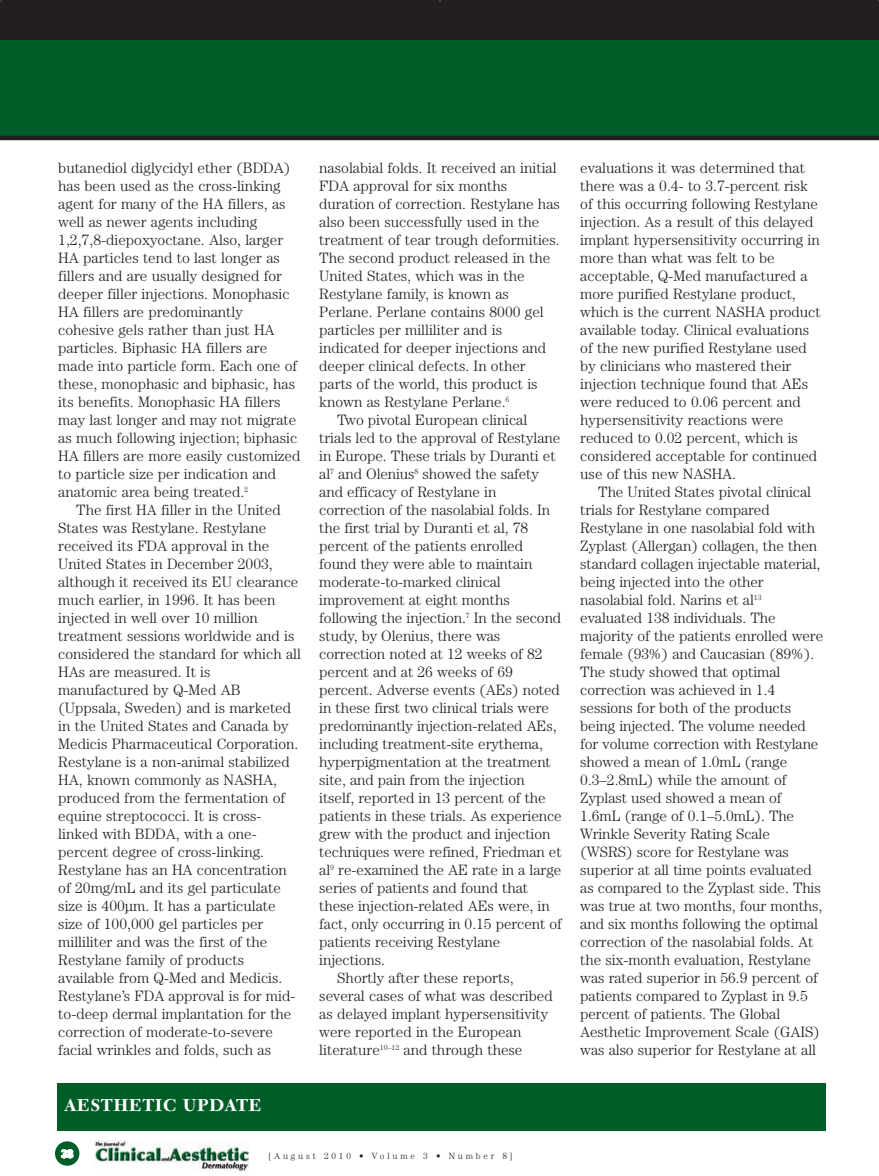
<style>
.page{position:relative;width:879px;height:1176px;background:#fff}
.page>*{position:absolute;margin:0;border:0;box-sizing:border-box;transform-origin:0 0}
.t1{font:700 18px "New Caledonia";letter-spacing:.03em;color:#fff}
.t2{font:300 15px/18px "Century Std";color:#231f20}
.t3{font:900 condensed 12px "Helvetica Neue LT Std";color:#fff}
.t4{font:300 9px "Century Std";letter-spacing:.31em;color:#231f20}
</style>
<div class="page">
<div style="left:55px;top:1140px;width:24px;height:25px;background:#005d28;border-radius:50%"></div>
<img style="left:94px;top:1140px;width:155px;height:31px">
<div style="left:0;top:38px;width:878px;height:100px;background:#005d28"></div>
<hr style="left:0;top:136px;width:878px;height:4px;background:#231f20">
<div style="left:0;top:0;width:878px;height:40px;background:#231f20"></div>
<div style="left:57px;top:1083px;width:768px;height:47px;background:#005d28"></div>
<p class="t2" style="left:58px;top:160px;width:243px">butanediol diglycidyl ether (BDDA) has been used as the cross-linking agent for many of the HA fillers, as well as newer agents including 1,2,7,8-diepoxyoctane. Also, larger HA particles tend to last longer as fillers and are usually designed for deeper filler injections. Monophasic HA fillers are predominantly cohesive gels rather than just HA particles. Biphasic HA fillers are made into particle form. Each one of these, monophasic and biphasic, has its benefits. Monophasic HA fillers may last longer and may not migrate as much following injection; biphasic HA fillers are more easily customized to particle size per indication and anatomic area being treated.<sup>2</sup></p>
<p class="t2" style="left:58px;top:502px;width:244px;text-indent:18px">The first HA filler in the United States was Restylane. Restylane received its FDA approval in the United States in December 2003, although it received its EU clearance much earlier, in 1996. It has been injected in well over 10 million treatment sessions worldwide and is considered the standard for which all HAs are measured. It is manufactured by Q-Med AB (Uppsala, Sweden) and is marketed in the United States and Canada by Medicis Pharmaceutical Corporation.<br>Restylane is a non-animal stabilized HA, known commonly as NASHA, produced from the fermentation of equine streptococci. It is cross&shy;linked with BDDA, with a one&shy;percent degree of cross-linking.<br>Restylane has an HA concentration of 20mg/mL and its gel particulate size is 400μm. It has a particulate size of 100,000 gel particles per milliliter and was the first of the Restylane family of products available from Q-Med and Medicis.<br>Restylane’s FDA approval is for mid&shy;to-deep dermal implantation for the correction of moderate-to-severe facial wrinkles and folds, such as</p>
<p class="t1" style="left:64px;top:1097px;width:199px">AESTHETIC UPDATE</p>
<p class="t2" style="left:319px;top:160px;width:239px">nasolabial folds. It received an initial</p>
<p class="t2" style="left:319px;top:178px;width:189px">FDA approval for six months</p>
<p class="t2" style="left:319px;top:196px;width:242px">duration of correction. Restylane has</p>
<p class="t2" style="left:319px;top:214px;width:221px">also been successfully used in the</p>
<p class="t2" style="left:319px;top:232px;width:242px">treatment of tear trough deformities.</p>
<p class="t2" style="left:319px;top:250px;width:232px">The second product released in the</p>
<p class="t2" style="left:319px;top:268px;width:207px">United States, which was in the</p>
<p class="t2" style="left:319px;top:286px;width:191px">Restylane family, is known as</p>
<p class="t2" style="left:319px;top:304px;width:226px">Perlane. Perlane contains 8000 gel</p>
<p class="t2" style="left:319px;top:322px;width:184px">particles per milliliter and is</p>
<p class="t2" style="left:319px;top:340px;width:228px">indicated for deeper injections and</p>
<p class="t2" style="left:319px;top:358px;width:208px">deeper clinical defects. In other</p>
<p class="t2" style="left:319px;top:376px;width:220px">parts of the world, this product is</p>
<p class="t2" style="left:319px;top:394px;width:192px">known as Restylane Perlane.<sup>6</sup></p>
<p class="t2" style="left:337px;top:412px;width:191px">Two pivotal European clinical</p>
<p class="t2" style="left:319px;top:430px;width:242px">trials led to the approval of Restylane</p>
<p class="t2" style="left:319px;top:448px;width:238px">in Europe. These trials by Duranti et</p>
<p class="t2" style="left:319px;top:466px;width:221px">al<sup>7</sup> and Olenius<sup>8</sup> showed the safety</p>
<p class="t2" style="left:319px;top:484px;width:178px">and efficacy of Restylane in</p>
<p class="t2" style="left:319px;top:502px;width:232px">correction of the nasolabial folds. In</p>
<p class="t2" style="left:319px;top:520px;width:210px">the first trial by Duranti et al, 78</p>
<p class="t2" style="left:319px;top:538px;width:205px">percent of the patients enrolled</p>
<p class="t2" style="left:319px;top:556px;width:214px">found they were able to maintain</p>
<p class="t2" style="left:319px;top:574px;width:183px">moderate-to-marked clinical</p>
<p class="t2" style="left:319px;top:592px;width:192px">improvement at eight months</p>
<p class="t2" style="left:319px;top:610px;width:243px">following the injection.<sup>7</sup> In the second</p>
<p class="t2" style="left:319px;top:628px;width:182px">study, by Olenius, there was</p>
<p class="t2" style="left:319px;top:646px;width:225px">correction noted at 12 weeks of 82</p>
<p class="t2" style="left:319px;top:664px;width:195px">percent and at 26 weeks of 69</p>
<p class="t2" style="left:319px;top:682px;width:242px">percent. Adverse events (AEs) noted</p>
<p class="t2" style="left:319px;top:700px;width:231px">in these first two clinical trials were</p>
<p class="t2" style="left:319px;top:718px;width:239px">predominantly injection-related AEs,</p>
<p class="t2" style="left:319px;top:736px;width:225px">including treatment-site erythema,</p>
<p class="t2" style="left:319px;top:754px;width:233px">hyperpigmentation at the treatment</p>
<p class="t2" style="left:319px;top:772px;width:207px">site, and pain from the injection</p>
<p class="t2" style="left:319px;top:790px;width:228px">itself, reported in 13 percent of the</p>
<p class="t2" style="left:319px;top:808px;width:244px">patients in these trials. As experience</p>
<p class="t2" style="left:319px;top:826px;width:232px">grew with the product and injection</p>
<p class="t2" style="left:319px;top:844px;width:244px">techniques were refined, Friedman et</p>
<p class="t2" style="left:319px;top:862px;width:243px">al<sup>9</sup> re-examined the AE rate in a large</p>
<p class="t2" style="left:319px;top:880px;width:210px">series of patients and found that</p>
<p class="t2" style="left:319px;top:898px;width:232px">these injection-related AEs were, in</p>
<p class="t2" style="left:319px;top:916px;width:244px">fact, only occurring in 0.15 percent of</p>
<p class="t2" style="left:319px;top:934px;width:182px">patients receiving Restylane</p>
<p class="t2" style="left:319px;top:952px;width:67px">injections.</p>
<p class="t2" style="left:337px;top:970px;width:178px">Shortly after these reports,</p>
<p class="t2" style="left:319px;top:988px;width:235px">several cases of what was described</p>
<p class="t2" style="left:319px;top:1006px;width:230px">as delayed implant hypersensitivity</p>
<p class="t2" style="left:319px;top:1024px;width:203px">were reported in the European</p>
<p class="t2" style="left:319px;top:1042px;width:204px">literature<sup>10–12</sup> and through these</p>
<p class="t3" style="left:61px;top:1148px;width:14px">38</p>
<p class="t4" style="left:268px;top:1152px;width:246px">[August 2010 • Volume 3 • Number 8]</p>
<p class="t2" style="left:580px;top:160px;width:242px">evaluations it was determined that there was a 0.4- to 3.7-percent risk of this occurring following Restylane injection. As a result of this delayed implant hypersensitivity occurring in more than what was felt to be acceptable, Q-Med manufactured a more purified Restylane product, which is the current NASHA product available today. Clinical evaluations of the new purified Restylane used by clinicians who mastered their injection technique found that AEs were reduced to 0.06 percent and hypersensitivity reactions were reduced to 0.02 percent, which is considered acceptable for continued use of this new NASHA.</p>
<p class="t2" style="left:580px;top:484px;width:244px;text-indent:18px">The United States pivotal clinical trials for Restylane compared Restylane in one nasolabial fold with Zyplast (Allergan) collagen, the then standard collagen injectable material, being injected into the other nasolabial fold. Narins et al<sup>13 </sup>evaluated 138 individuals. The majority of the patients enrolled were female (93%) and Caucasian (89%).<br>The study showed that optimal correction was achieved in 1.4 sessions for both of the products being injected. The volume needed for volume correction with Restylane showed a mean of 1.0mL (range 0.3–2.8mL) while the amount of Zyplast used showed a mean of 1.6mL (range of 0.1–5.0mL). The Wrinkle Severity Rating Scale (WSRS) score for Restylane was superior at all time points evaluated as compared to the Zyplast side. This was true at two months, four months, and six months following the optimal correction of the nasolabial folds. At the six-month evaluation, Restylane was rated superior in 56.9 percent of patients compared to Zyplast in 9.5 percent of patients. The Global Aesthetic Improvement Scale (GAIS) was also superior for Restylane at all</p>
</div>
